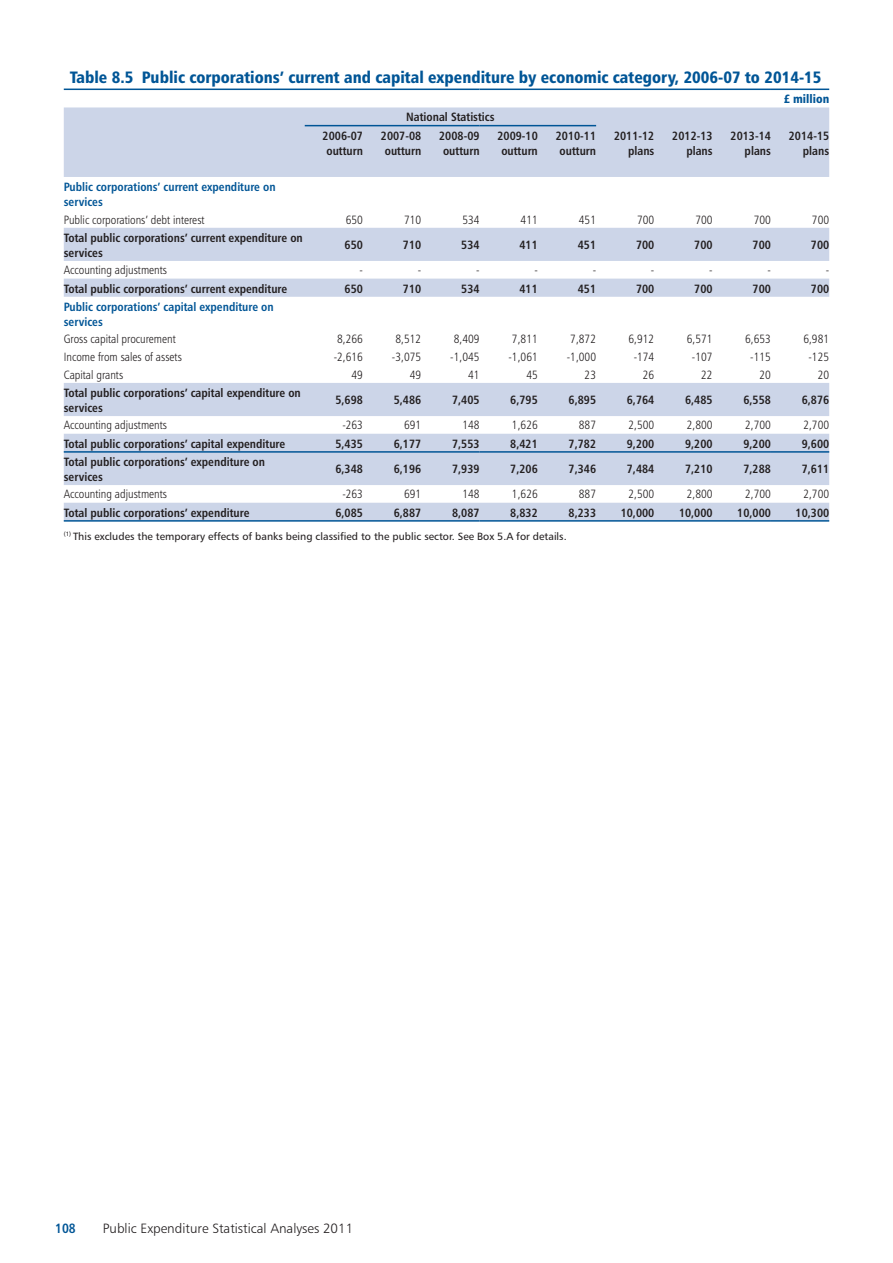
<style>
.page{position:relative;width:893px;height:1263px;background:#fff}
.page>*{position:absolute;margin:0;border:0;box-sizing:border-box;transform-origin:0 0}
.t1{font:16.5px "Humanist 777 BT Black Condensed B";color:#005596}
.t2{font:13.5px "Humanist 777 BT Light B";color:#231f20}
.t3{font:13.5px "Humanist 777 BT Bold Condensed B";color:#005596}
.t4{font:12px/15px "Humanist 777 BT Bold Condensed B";color:#231f20;text-align:center}
.t5{font:12px "Humanist 777 BT Light Condensed B";color:#231f20}
.t6{font:12px/15px "Humanist 777 BT Bold Condensed B";color:#005596}
.t7{font:12px "Humanist 777 BT Black Condensed B";color:#005596}
.t8{font:10.5px "Humanist 777 BT Roman B";color:#231f20}
</style>
<div class="page">
<svg style="left:64px;top:107px;width:765px;height:413px;fill:#ccd5e8"></svg>
<hr style="left:64px;top:520px;width:415px;height:2px;background:#005596">
<hr style="left:479px;top:520px;width:292px;height:2px;background:#005596">
<hr style="left:771px;top:520px;width:58px;height:2px;background:#005596">
<hr style="left:64px;top:451px;width:415px;height:2px;background:#005596">
<hr style="left:479px;top:451px;width:292px;height:2px;background:#005596">
<hr style="left:771px;top:451px;width:58px;height:2px;background:#005596">
<hr style="left:305px;top:125px;width:174px;height:1px;background:#005596">
<hr style="left:479px;top:125px;width:117px;height:1px;background:#005596">
<hr style="left:64px;top:89px;width:415px;height:1px;background:#005596">
<hr style="left:479px;top:89px;width:292px;height:1px;background:#005596">
<hr style="left:771px;top:89px;width:58px;height:1px;background:#005596">
<h1 class="t1" style="left:70px;top:70px;width:753px">Table 8.5 Public corporations’ current and capital expenditure by economic category, 2006-07 to 2014-15</h1>
<p class="t7" style="left:783px;top:94px;width:47px">£ million</p>
<p class="t4" style="left:406px;top:111px;width:90px">National Statistics</p>
<p class="t4" style="left:322px;top:129px;width:42px">2006-07 outturn</p>
<p class="t4" style="left:381px;top:129px;width:42px">2007-08 outturn</p>
<p class="t4" style="left:439px;top:129px;width:42px">2008-09 outturn</p>
<p class="t4" style="left:497px;top:129px;width:42px">2009-10 outturn</p>
<p class="t4" style="left:555px;top:129px;width:42px">2010-11 outturn</p>
<p class="t4" style="left:614px;top:129px;width:42px;text-align:right">2011-12 plans</p>
<p class="t4" style="left:672px;top:129px;width:42px;text-align:right">2012-13 plans</p>
<p class="t4" style="left:730px;top:129px;width:42px;text-align:right">2013-14 plans</p>
<p class="t4" style="left:788px;top:129px;width:42px;text-align:right">2014-15 plans</p>
<p class="t6" style="left:64px;top:180px;width:213px">Public corporations’ current expenditure on services</p>
<p class="t5" style="left:64px;top:214px;width:142px">Public corporations’ debt interest</p>
<p class="t5" style="left:346px;top:214px;width:19px">650</p>
<p class="t5" style="left:404px;top:214px;width:19px">710</p>
<p class="t5" style="left:462px;top:214px;width:19px">534</p>
<p class="t5" style="left:520px;top:214px;width:19px">411</p>
<p class="t5" style="left:579px;top:214px;width:19px">451</p>
<p class="t5" style="left:637px;top:214px;width:19px">700</p>
<p class="t5" style="left:695px;top:214px;width:19px">700</p>
<p class="t5" style="left:753px;top:214px;width:19px">700</p>
<p class="t5" style="left:812px;top:214px;width:19px">700</p>
<p class="t4" style="left:64px;top:231px;width:240px;text-align:left">Total public corporations’ current expenditure on services</p>
<p class="t4" style="left:344px;top:238px;width:20px">650</p>
<p class="t4" style="left:403px;top:238px;width:20px">710</p>
<p class="t4" style="left:461px;top:238px;width:20px">534</p>
<p class="t4" style="left:519px;top:238px;width:20px">411</p>
<p class="t4" style="left:577px;top:238px;width:20px">451</p>
<p class="t4" style="left:636px;top:238px;width:20px">700</p>
<p class="t4" style="left:694px;top:238px;width:20px">700</p>
<p class="t4" style="left:752px;top:238px;width:20px">700</p>
<p class="t4" style="left:810px;top:238px;width:20px">700</p>
<p class="t5" style="left:64px;top:265px;width:105px">Accounting adjustments</p>
<p class="t5" style="left:359px;top:265px;width:5px">-</p>
<p class="t5" style="left:418px;top:265px;width:5px">-</p>
<p class="t5" style="left:476px;top:265px;width:5px">-</p>
<p class="t5" style="left:534px;top:265px;width:5px">-</p>
<p class="t5" style="left:592px;top:265px;width:5px">-</p>
<p class="t5" style="left:651px;top:265px;width:5px">-</p>
<p class="t5" style="left:709px;top:265px;width:5px">-</p>
<p class="t5" style="left:767px;top:265px;width:5px">-</p>
<p class="t5" style="left:825px;top:265px;width:5px">-</p>
<p class="t4" style="left:64px;top:282px;width:225px">Total public corporations’ current expenditure</p>
<p class="t4" style="left:344px;top:282px;width:20px">650</p>
<p class="t4" style="left:403px;top:282px;width:20px">710</p>
<p class="t4" style="left:461px;top:282px;width:20px">534</p>
<p class="t4" style="left:519px;top:282px;width:20px">411</p>
<p class="t4" style="left:577px;top:282px;width:20px">451</p>
<p class="t4" style="left:636px;top:282px;width:20px">700</p>
<p class="t4" style="left:694px;top:282px;width:20px">700</p>
<p class="t4" style="left:752px;top:282px;width:20px">700</p>
<p class="t4" style="left:810px;top:282px;width:20px">700</p>
<p class="t6" style="left:64px;top:300px;width:211px">Public corporations’ capital expenditure on services</p>
<p class="t5" style="left:64px;top:334px;width:114px">Gross capital procurement</p>
<p class="t5" style="left:337px;top:334px;width:27px">8,266</p>
<p class="t5" style="left:395px;top:334px;width:27px">8,512</p>
<p class="t5" style="left:453px;top:334px;width:27px">8,409</p>
<p class="t5" style="left:512px;top:334px;width:27px">7,811</p>
<p class="t5" style="left:570px;top:334px;width:27px">7,872</p>
<p class="t5" style="left:628px;top:334px;width:27px">6,912</p>
<p class="t5" style="left:686px;top:334px;width:27px">6,571</p>
<p class="t5" style="left:745px;top:334px;width:27px">6,653</p>
<p class="t5" style="left:803px;top:334px;width:27px">6,981</p>
<p class="t5" style="left:64px;top:352px;width:120px">Income from sales of assets</p>
<p class="t5" style="left:334px;top:352px;width:31px">-2,616</p>
<p class="t5" style="left:392px;top:352px;width:31px">-3,075</p>
<p class="t5" style="left:450px;top:352px;width:31px">-1,045</p>
<p class="t5" style="left:508px;top:352px;width:31px">-1,061</p>
<p class="t5" style="left:566px;top:352px;width:31px">-1,000</p>
<p class="t5" style="left:633px;top:352px;width:22px">-174</p>
<p class="t5" style="left:692px;top:352px;width:22px">-107</p>
<p class="t5" style="left:750px;top:352px;width:22px">-115</p>
<p class="t5" style="left:808px;top:352px;width:22px">-125</p>
<p class="t5" style="left:64px;top:369px;width:61px">Capital grants</p>
<p class="t5" style="left:351px;top:369px;width:13px">49</p>
<p class="t5" style="left:410px;top:369px;width:13px">49</p>
<p class="t5" style="left:468px;top:369px;width:13px">41</p>
<p class="t5" style="left:526px;top:369px;width:13px">45</p>
<p class="t5" style="left:584px;top:369px;width:13px">23</p>
<p class="t5" style="left:643px;top:369px;width:13px">26</p>
<p class="t5" style="left:701px;top:369px;width:13px">22</p>
<p class="t5" style="left:759px;top:369px;width:13px">20</p>
<p class="t5" style="left:817px;top:369px;width:13px">20</p>
<p class="t4" style="left:64px;top:386px;width:238px;text-align:left">Total public corporations’ capital expenditure on services</p>
<p class="t4" style="left:335px;top:394px;width:29px">5,698</p>
<p class="t4" style="left:394px;top:394px;width:29px">5,486</p>
<p class="t4" style="left:452px;top:394px;width:29px">7,405</p>
<p class="t4" style="left:510px;top:394px;width:29px">6,795</p>
<p class="t4" style="left:568px;top:394px;width:29px">6,895</p>
<p class="t4" style="left:627px;top:394px;width:29px">6,764</p>
<p class="t4" style="left:685px;top:394px;width:29px">6,485</p>
<p class="t4" style="left:743px;top:394px;width:29px">6,558</p>
<p class="t4" style="left:801px;top:394px;width:29px">6,876</p>
<p class="t5" style="left:64px;top:420px;width:105px">Accounting adjustments</p>
<p class="t5" style="left:342px;top:420px;width:22px">-263</p>
<p class="t5" style="left:404px;top:420px;width:19px">691</p>
<p class="t5" style="left:462px;top:420px;width:19px">148</p>
<p class="t5" style="left:512px;top:420px;width:27px">1,626</p>
<p class="t5" style="left:579px;top:420px;width:19px">887</p>
<p class="t5" style="left:628px;top:420px;width:27px">2,500</p>
<p class="t5" style="left:686px;top:420px;width:27px">2,800</p>
<p class="t5" style="left:745px;top:420px;width:27px">2,700</p>
<p class="t5" style="left:803px;top:420px;width:27px">2,700</p>
<p class="t4" style="left:64px;top:437px;width:223px">Total public corporations’ capital expenditure</p>
<p class="t4" style="left:335px;top:437px;width:29px">5,435</p>
<p class="t4" style="left:394px;top:437px;width:29px">6,177</p>
<p class="t4" style="left:452px;top:437px;width:29px">7,553</p>
<p class="t4" style="left:510px;top:437px;width:29px">8,421</p>
<p class="t4" style="left:568px;top:437px;width:29px">7,782</p>
<p class="t4" style="left:627px;top:437px;width:29px">9,200</p>
<p class="t4" style="left:685px;top:437px;width:29px">9,200</p>
<p class="t4" style="left:743px;top:437px;width:29px">9,200</p>
<p class="t4" style="left:801px;top:437px;width:29px">9,600</p>
<p class="t4" style="left:64px;top:455px;width:203px;text-align:left">Total public corporations’ expenditure on services</p>
<p class="t4" style="left:335px;top:463px;width:29px">6,348</p>
<p class="t4" style="left:394px;top:463px;width:29px">6,196</p>
<p class="t4" style="left:452px;top:463px;width:29px">7,939</p>
<p class="t4" style="left:510px;top:463px;width:29px">7,206</p>
<p class="t4" style="left:568px;top:463px;width:29px">7,346</p>
<p class="t4" style="left:627px;top:463px;width:29px">7,484</p>
<p class="t4" style="left:685px;top:463px;width:29px">7,210</p>
<p class="t4" style="left:743px;top:463px;width:29px">7,288</p>
<p class="t4" style="left:801px;top:463px;width:29px">7,611</p>
<p class="t5" style="left:64px;top:489px;width:105px">Accounting adjustments</p>
<p class="t5" style="left:342px;top:489px;width:22px">-263</p>
<p class="t5" style="left:404px;top:489px;width:19px">691</p>
<p class="t5" style="left:462px;top:489px;width:19px">148</p>
<p class="t5" style="left:512px;top:489px;width:27px">1,626</p>
<p class="t5" style="left:579px;top:489px;width:19px">887</p>
<p class="t5" style="left:628px;top:489px;width:27px">2,500</p>
<p class="t5" style="left:686px;top:489px;width:27px">2,800</p>
<p class="t5" style="left:745px;top:489px;width:27px">2,700</p>
<p class="t5" style="left:803px;top:489px;width:27px">2,700</p>
<p class="t4" style="left:64px;top:506px;width:187px">Total public corporations’ expenditure</p>
<p class="t4" style="left:335px;top:506px;width:29px">6,085</p>
<p class="t4" style="left:394px;top:506px;width:29px">6,887</p>
<p class="t4" style="left:452px;top:506px;width:29px">8,087</p>
<p class="t4" style="left:510px;top:506px;width:29px">8,832</p>
<p class="t4" style="left:568px;top:506px;width:29px">8,233</p>
<p class="t4" style="left:620px;top:506px;width:35px">10,000</p>
<p class="t4" style="left:679px;top:506px;width:35px">10,000</p>
<p class="t4" style="left:737px;top:506px;width:35px">10,000</p>
<p class="t4" style="left:795px;top:506px;width:35px">10,300</p>
<p class="t8" style="left:64px;top:532px;width:504px"><sup>(1)</sup> This excludes the temporary effects of banks being classified to the public sector. See Box 5.A for details.</p>
<p class="t3" style="left:55px;top:1223px;width:22px">108</p>
<p class="t2" style="left:103px;top:1223px;width:252px">Public Expenditure Statistical Analyses 2011</p>
</div>
